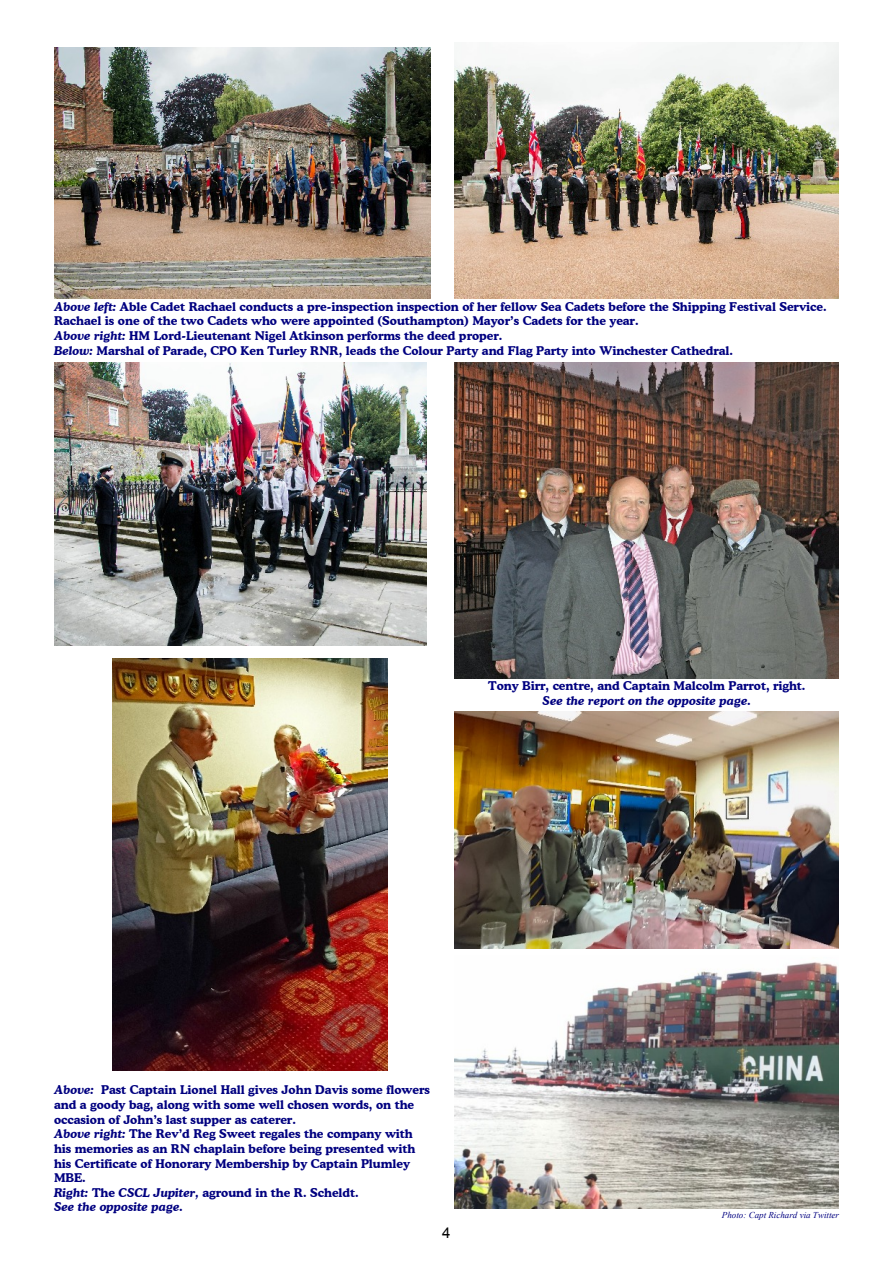
<style>
.page{position:relative;width:893px;height:1263px;background:#fff}
.page>*{position:absolute;margin:0;border:0;box-sizing:border-box;transform-origin:0 0}
.t1{font:15px "Arial";color:#000}
.t2{font:700 12px/14.5px "Cooper BT";color:#000080}
.t3{font:italic 700 12px "Cooper BT";color:#000080}
.t4{font:italic 9px "Times New Roman";color:#000080}
.s1{font-style:italic}
</style>
<div class="page">
<img style="left:455px;top:363px;width:384px;height:315px">
<img style="left:54px;top:48px;width:376px;height:251px">
<img style="left:455px;top:43px;width:384px;height:256px">
<img style="left:54px;top:363px;width:373px;height:282px">
<img style="left:113px;top:658px;width:275px;height:413px">
<img style="left:455px;top:711px;width:384px;height:238px">
<img style="left:455px;top:962px;width:384px;height:247px">
<p class="t2" style="left:54px;top:300px;width:774px"><span class="s1">Above left:</span> Able Cadet Rachael conducts a pre-inspection inspection of her fellow Sea Cadets before the Shipping Festival Service.<br>Rachael is one of the two Cadets who were appointed (Southampton) Mayor’s Cadets for the year.<br><span class="s1">Above right:</span> HM Lord-Lieutenant Nigel Atkinson performs the deed proper.<br><span class="s1">Below:</span> Marshal of Parade, CPO Ken Turley RNR, leads the Colour Party and Flag Party into Winchester Cathedral.</p>
<p class="t2" style="left:488px;top:680px;width:319px">Tony Birr, centre, and Captain Malcolm Parrot, right.</p>
<p class="t3" style="left:543px;top:696px;width:210px">See the report on the opposite page.</p>
<p class="t2" style="left:54px;top:1084px;width:377px"><span class="s1">Above:</span> Past Captain Lionel Hall gives John Davis some flowers and a goody bag, along with some well chosen words, on the occasion of John’s last supper as caterer.<br><span class="s1">Above right:</span> The Rev’d Reg Sweet regales the company with his memories as an RN chaplain before being presented with his Certificate of Honorary Membership by Captain Plumley MBE.<br><span class="s1">Right:</span> The <span class="s1">CSCL Jupiter,</span> aground in the R. Scheldt.<br><span class="s1">See the opposite page.</span></p>
<p class="t1" style="left:442px;top:1227px;width:10px">4</p>
<p class="t4" style="left:722px;top:1212px;width:119px">Photo: Capt Richard via Twitter</p>
</div>
